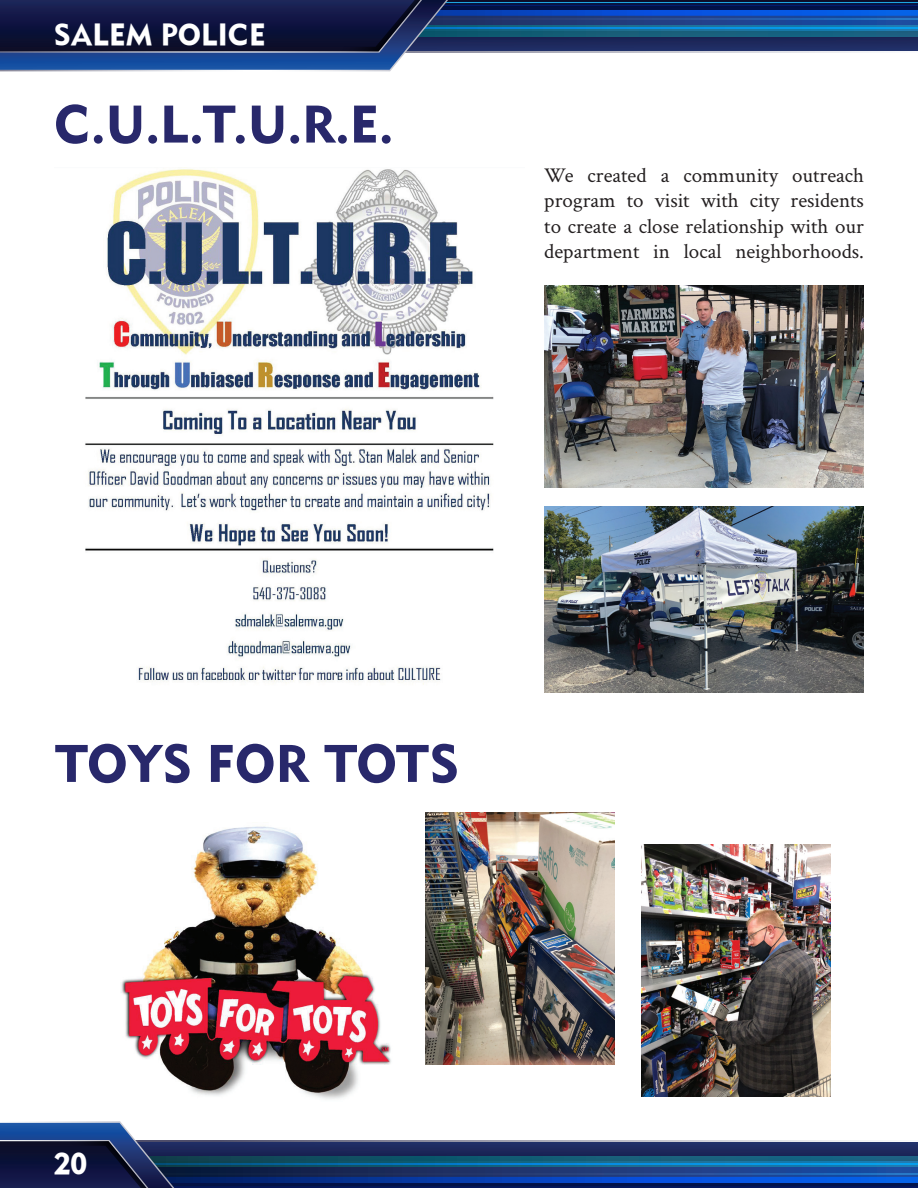
<style>
.page{position:relative;width:918px;height:1188px;background:#fff}
.page>*{position:absolute;margin:0;border:0;box-sizing:border-box;transform-origin:0 0}
.t1{font:52.5px "Metro Black LT Two";color:#28286b}
.t2{font:30px "Metro Black LT Two";color:#fff}
.t3{font:21px/25.2px "Crimson Text";color:#231f20;text-align:justify}
</style>
<div class="page">
<svg style="left:0;top:0;width:918px;height:71px;background:#3b5381"></svg>
<svg style="left:0;top:1121px;width:918px;height:67px"></svg>
<img style="left:85px;top:167px;width:409px;height:518px">
<img style="left:544px;top:285px;width:320px;height:202px">
<img style="left:544px;top:507px;width:320px;height:185px">
<img style="left:121px;top:812px;width:325px;height:287px">
<img style="left:426px;top:812px;width:189px;height:252px">
<img style="left:641px;top:845px;width:189px;height:252px">
<h2 class="t2" style="left:54px;top:15px;width:213px">SALEM POLICE</h2>
<h1 class="t1" style="left:54px;top:91px;width:341px">C.U.L.T.U.R.E.</h1>
<p class="t3" style="left:544px;top:162px;width:321px">We created a community outreach program to visit with city residents to create a close relationship with our department in local neighborhoods.</p>
<h1 class="t1" style="left:54px;top:731px;width:407px">TOYS FOR TOTS</h1>
<h2 class="t2" style="left:54px;top:1144px;width:35px">20</h2>
</div>
